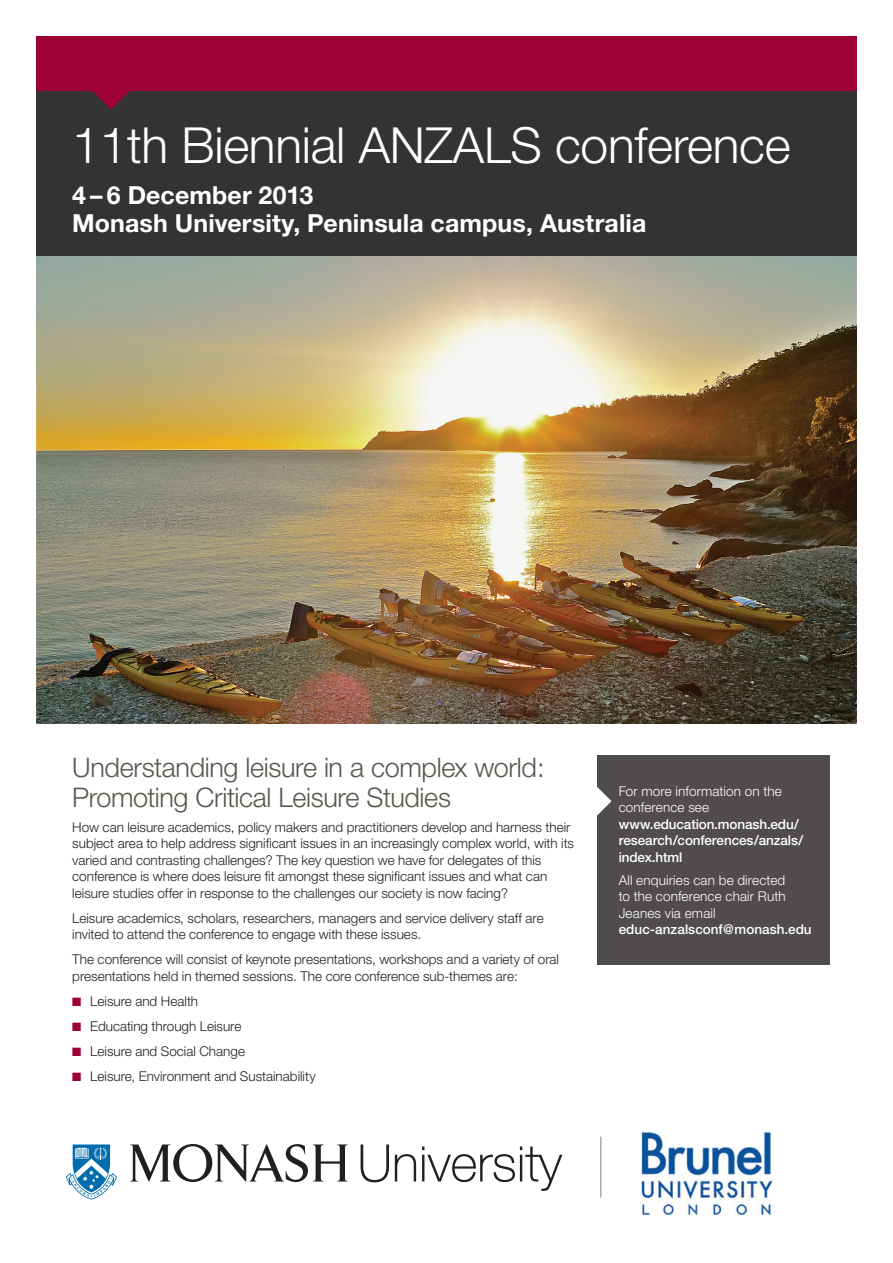
<style>
.page{position:relative;width:893px;height:1263px;background:#fff}
.page>*{position:absolute;margin:0;border:0;box-sizing:border-box;transform-origin:0 0}
.t1{font:300 49.8px "Helvetica Neue";letter-spacing:-.005em;color:#fff}
.t2{font:300 27px/30px "Helvetica Neue";letter-spacing:-.015em;color:#58574e}
.t3{font:700 24.9px/27.9px "Helvetica Neue";letter-spacing:.005em;color:#fff}
.t4{font:300 13.5px/16.5px "Helvetica Neue";color:#231f20}
.t5{font:300 13.5px/16.5px "Helvetica Neue";letter-spacing:.01em;color:#fff}
.t6{font:500 13.5px/16.5px "Helvetica Neue";letter-spacing:-.005em;color:#fff}
.s1{color:#9d0138}
</style>
<div class="page">
<img style="left:36px;top:256px;width:821px;height:468px">
<div style="left:597px;top:755px;width:233px;height:210px;background:#504c4c"></div>
<svg style="left:597px;top:787px;width:14px;height:28px"></svg>
<svg style="left:66px;top:1144px;width:51px;height:56px"></svg>
<svg style="left:361px;top:1144px;width:28px;height:38px"></svg>
<svg style="left:395px;top:1154px;width:21px;height:27px"></svg>
<svg style="left:422px;top:1146px;width:140px;height:45px"></svg>
<svg style="left:130px;top:1144px;width:218px;height:38px"></svg>
<div style="left:36px;top:78px;width:821px;height:178px;background:#323332"></div>
<svg style="left:92px;top:90px;width:38px;height:20px"></svg>
<div style="left:36px;top:36px;width:821px;height:54px;background:#9d0138"></div>
<img style="left:641px;top:1132px;width:131px;height:83px">
<hr style="left:601px;top:1137px;width:1px;height:60px;background:#808285">
<h1 class="t1" style="left:72px;top:115px;width:720px">11th Biennial ANZALS conference</h1>
<h3 class="t3" style="left:72px;top:180px;width:576px">4 – 6 December 2013<br>Monash University, Peninsula campus, Australia</h3>
<h2 class="t2" style="left:72px;top:751px;width:474px">Understanding leisure in a complex world:<br>Promoting Critical Leisure Studies</h2>
<p class="t4" style="left:72px;top:818px;width:503px">How can leisure academics, policy makers and practitioners develop and harness their subject area to help address significant issues in an increasingly complex world, with its varied and contrasting challenges? The key question we have for delegates of this conference is where does leisure fit amongst these significant issues and what can leisure studies offer in response to the challenges our society is now facing?</p>
<p class="t4" style="left:72px;top:909px;width:473px">Leisure academics, scholars, researchers, managers and service delivery staff are invited to attend the conference to engage with these issues.</p>
<p class="t4" style="left:72px;top:951px;width:488px">The conference will consist of keynote presentations, workshops and a variety of oral presentations held in themed sessions. The core conference sub-themes are:</p>
<p class="t4" style="left:72px;top:992px;width:127px"><span class="s1">■</span> Leisure and Health</p>
<p class="t4" style="left:72px;top:1017px;width:171px"><span class="s1">■</span> Educating through Leisure</p>
<p class="t4" style="left:72px;top:1042px;width:174px"><span class="s1">■</span> Leisure and Social Change</p>
<p class="t4" style="left:72px;top:1067px;width:245px"><span class="s1">■</span> Leisure, Environment and Sustainability</p>
<p class="t5" style="left:619px;top:782px;width:165px">For more information on the conference see</p>
<p class="t6" style="left:619px;top:816px;width:186px">www.education.monash.edu/ research/conferences/anzals/ index.html</p>
<p class="t5" style="left:619px;top:871px;width:168px;text-align:justify">All enquiries can be directed to the conference chair Ruth Jeanes via email</p>
<p class="t6" style="left:619px;top:921px;width:194px">educ-anzalsconf@monash.edu</p>
</div>
